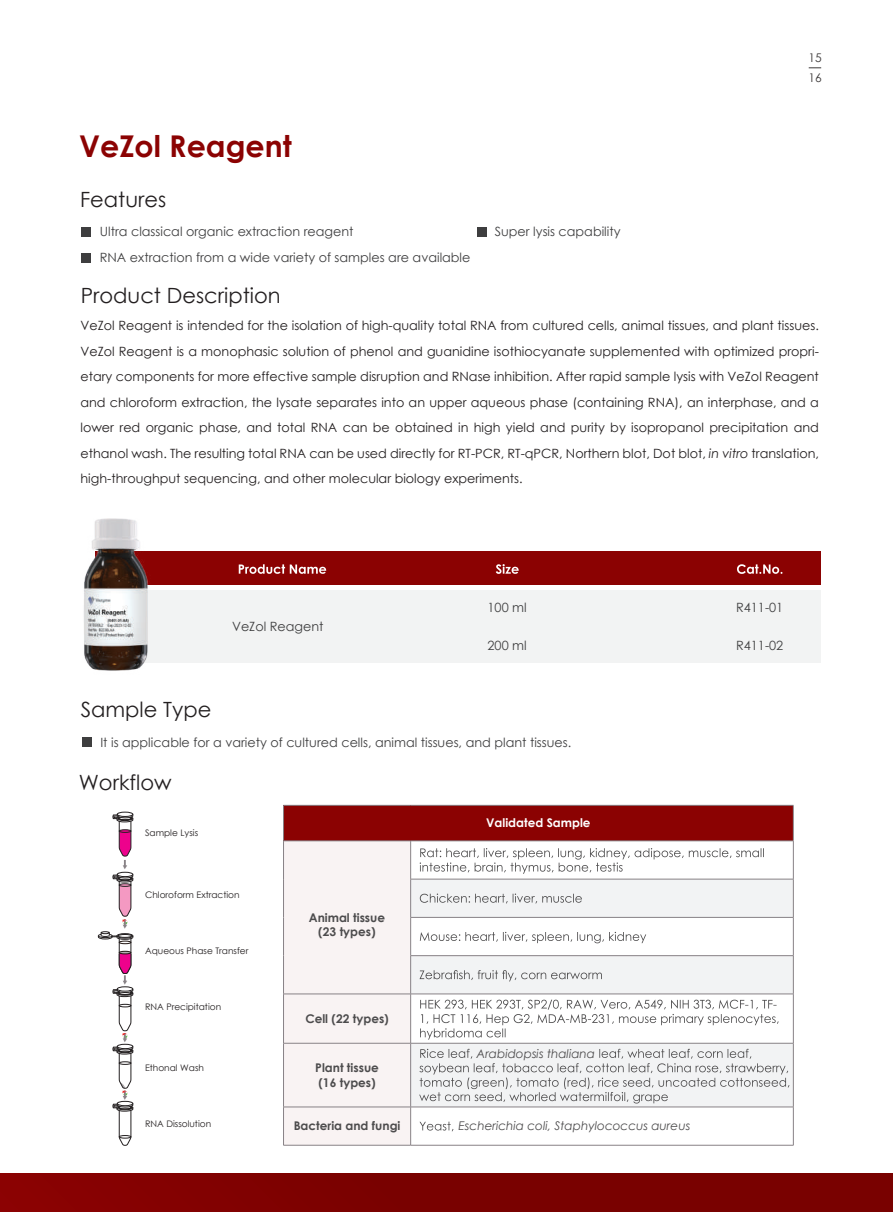
<style>
.page{position:relative;width:893px;height:1212px;background:#fff}
.page>*{position:absolute;margin:0;border:0;box-sizing:border-box;transform-origin:0 0}
.t1{font:700 30px "Century Gothic";color:#8b0202}
.t2{font:21px "Century Gothic";color:#231f20}
.t3{font:12.75px/25.5px "Century Gothic";color:#231f20;text-align:justify}
.t4{font:12.75px "Century Gothic";color:#3e3e3f}
.t5{font:700 12px/14.4px "Century Gothic";color:#4d4c4d;text-align:center}
.t6{font:italic 12px "Century Gothic";color:#4d4c4d}
.t7{font:700 12px "Century Gothic";color:#fff}
.t8{font:12px/19.6px "Century Gothic";color:#3d3a3a}
.t9{font:9px "Century Gothic";color:#231f20}
.s1{font-style:italic}
</style>
<div class="page">
<div style="left:284px;top:841px;width:126px;height:304px;background:#f9f3f3"></div>
<div style="left:410px;top:879px;width:384px;height:38px;background:#f2f3f4"></div>
<div style="left:410px;top:956px;width:384px;height:38px;background:#f2f3f4"></div>
<div style="left:410px;top:1043px;width:384px;height:64px;background:#f2f3f4"></div>
<div style="left:0;top:1174px;width:893px;height:38px;background:linear-gradient(to right,#860101,#740100)"></div>
<svg style="left:809px;top:67px;width:12px;height:1px"></svg>
<div style="left:96px;top:590px;width:725px;height:72px;background:#f2f3f3"></div>
<div style="left:96px;top:551px;width:725px;height:34px;background:#8b0202"></div>
<svg style="left:249px;top:564px;width:77px;height:10px"></svg>
<svg style="left:496px;top:564px;width:23px;height:10px"></svg>
<svg style="left:737px;top:564px;width:45px;height:10px"></svg>
<div style="left:81px;top:227px;width:10px;height:10px;background:#3e3e3f"></div>
<div style="left:477px;top:227px;width:10px;height:10px;background:#3e3e3f"></div>
<div style="left:81px;top:253px;width:10px;height:9px;background:#3e3e3f"></div>
<div style="left:82px;top:737px;width:10px;height:10px;background:#3e3e3f"></div>
<div style="left:117px;top:812px;width:16px;height:5px;border:1px solid #231f20;border-radius:50%"></div>
<svg style="left:98px;top:814px;width:36px;height:332px"></svg>
<div style="left:284px;top:805px;width:509px;height:36px;background:#8b0202"></div>
<hr style="left:283px;top:805px;width:128px;height:1px;background:#888286">
<hr style="left:283px;top:805px;width:1px;height:35px;background:#888286">
<hr style="left:411px;top:805px;width:383px;height:1px;background:#888286">
<hr style="left:793px;top:805px;width:1px;height:35px;background:#888286">
<hr style="left:283px;top:840px;width:128px;height:1px;background:#888286">
<hr style="left:283px;top:841px;width:1px;height:38px;background:#888286">
<hr style="left:283px;top:879px;width:1px;height:38px;background:#888286">
<hr style="left:283px;top:917px;width:1px;height:39px;background:#888286">
<hr style="left:283px;top:956px;width:1px;height:38px;background:#888286">
<hr style="left:283px;top:994px;width:128px;height:1px;background:#888286">
<hr style="left:283px;top:994px;width:1px;height:49px;background:#888286">
<hr style="left:283px;top:1043px;width:128px;height:1px;background:#888286">
<hr style="left:283px;top:1043px;width:1px;height:64px;background:#888286">
<hr style="left:283px;top:1107px;width:128px;height:1px;background:#888286">
<hr style="left:283px;top:1107px;width:1px;height:38px;background:#888286">
<hr style="left:283px;top:1145px;width:128px;height:1px;background:#888286">
<hr style="left:411px;top:840px;width:383px;height:1px;background:#888286">
<hr style="left:410px;top:841px;width:1px;height:38px;background:#888286">
<hr style="left:793px;top:841px;width:1px;height:38px;background:#888286">
<hr style="left:410px;top:879px;width:384px;height:1px;background:#888286">
<hr style="left:410px;top:879px;width:1px;height:38px;background:#888286">
<hr style="left:793px;top:879px;width:1px;height:38px;background:#888286">
<hr style="left:410px;top:917px;width:384px;height:1px;background:#888286">
<hr style="left:410px;top:917px;width:1px;height:38px;background:#888286">
<hr style="left:410px;top:955px;width:384px;height:1px;background:#888286">
<hr style="left:410px;top:956px;width:1px;height:38px;background:#888286">
<hr style="left:411px;top:994px;width:383px;height:1px;background:#888286">
<hr style="left:410px;top:994px;width:1px;height:49px;background:#888286">
<hr style="left:411px;top:1043px;width:383px;height:1px;background:#888286">
<hr style="left:410px;top:1043px;width:1px;height:64px;background:#888286">
<hr style="left:411px;top:1107px;width:383px;height:1px;background:#888286">
<hr style="left:410px;top:1107px;width:1px;height:38px;background:#888286">
<hr style="left:411px;top:1145px;width:383px;height:1px;background:#888286">
<hr style="left:793px;top:917px;width:1px;height:38px;background:#888286">
<hr style="left:793px;top:956px;width:1px;height:38px;background:#888286">
<hr style="left:793px;top:994px;width:1px;height:49px;background:#888286">
<hr style="left:793px;top:1043px;width:1px;height:64px;background:#888286">
<hr style="left:793px;top:1107px;width:1px;height:38px;background:#888286">
<svg style="left:420px;top:848px;width:344px;height:26px"></svg>
<svg style="left:420px;top:893px;width:162px;height:10px"></svg>
<svg style="left:420px;top:932px;width:226px;height:11px"></svg>
<svg style="left:419px;top:970px;width:183px;height:11px"></svg>
<svg style="left:420px;top:1000px;width:359px;height:39px"></svg>
<svg style="left:419px;top:1049px;width:370px;height:54px"></svg>
<svg style="left:419px;top:1121px;width:34px;height:10px"></svg>
<img style="left:84px;top:518px;width:165px;height:153px">
<h1 class="t1" style="left:79px;top:124px;width:214px">VeZol Reagent</h1>
<h2 class="t2" style="left:80px;top:185px;width:88px">Features</h2>
<p class="t4" style="left:100px;top:223px;width:255px">Ultra classical organic extraction reagent</p>
<p class="t4" style="left:495px;top:223px;width:127px">Super lysis capability</p>
<p class="t4" style="left:100px;top:248px;width:372px">RNA extraction from a wide variety of samples are available</p>
<p class="t8" style="left:808px;top:48px;width:15px">15<br>16</p>
<h2 class="t2" style="left:81px;top:281px;width:201px">Product Description</h2>
<p class="t3" style="left:80px;top:313px;width:740px">VeZol Reagent is intended for the isolation of high-quality total RNA from cultured cells, animal tissues, and plant tissues.<br>VeZol Reagent is a monophasic solution of phenol and guanidine isothiocyanate supplemented with optimized propri&shy;etary components for more effective sample disruption and RNase inhibition. After rapid sample lysis with VeZol Reagent and chloroform extraction, the lysate separates into an upper aqueous phase (containing RNA), an interphase, and a lower red organic phase, and total RNA can be obtained in high yield and purity by isopropanol precipitation and ethanol wash. The resulting total RNA can be used directly for RT-PCR, RT-qPCR, Northern blot, Dot blot, <span class="s1">in vitro</span> translation, high-throughput sequencing, and other molecular biology experiments.</p>
<p class="t4" style="left:232px;top:617px;width:93px">VeZol Reagent</p>
<h2 class="t2" style="left:81px;top:695px;width:132px">Sample Type</h2>
<p class="t4" style="left:488px;top:599px;width:41px">100 ml</p>
<p class="t4" style="left:488px;top:636px;width:41px">200 ml</p>
<p class="t4" style="left:100px;top:734px;width:472px">It is applicable for a variety of cultured cells, animal tissues, and plant tissues.</p>
<h2 class="t2" style="left:79px;top:767px;width:94px">Workflow</h2>
<p class="t9" style="left:145px;top:827px;width:55px">Sample Lysis</p>
<p class="t9" style="left:145px;top:888px;width:96px">Chloroform Extraction</p>
<p class="t9" style="left:145px;top:944px;width:105px">Aqueous Phase Transfer</p>
<p class="t9" style="left:145px;top:1000px;width:78px">RNA Precipitation</p>
<p class="t9" style="left:145px;top:1061px;width:60px">Ethonal Wash</p>
<p class="t9" style="left:145px;top:1117px;width:68px">RNA Dissolution</p>
<p class="t5" style="left:309px;top:909px;width:78px">Animal tissue (23 types)</p>
<p class="t5" style="left:305px;top:1011px;width:85px">Cell (22 types)</p>
<p class="t5" style="left:315px;top:1060px;width:65px;text-align:left">Plant tissue (16 types)</p>
<p class="t5" style="left:294px;top:1118px;width:108px">Bacteria and fungi</p>
<p class="t7" style="left:486px;top:814px;width:106px">Validated Sample</p>
<p class="t6" style="left:476px;top:1045px;width:120px">Arabidopsis thaliana</p>
<p class="t6" style="left:458px;top:1118px;width:233px">Escherichia coli, Staphylococcus aureus</p>
<p class="t4" style="left:736px;top:599px;width:49px">R411-01</p>
<p class="t4" style="left:736px;top:636px;width:49px">R411-02</p>
</div>
